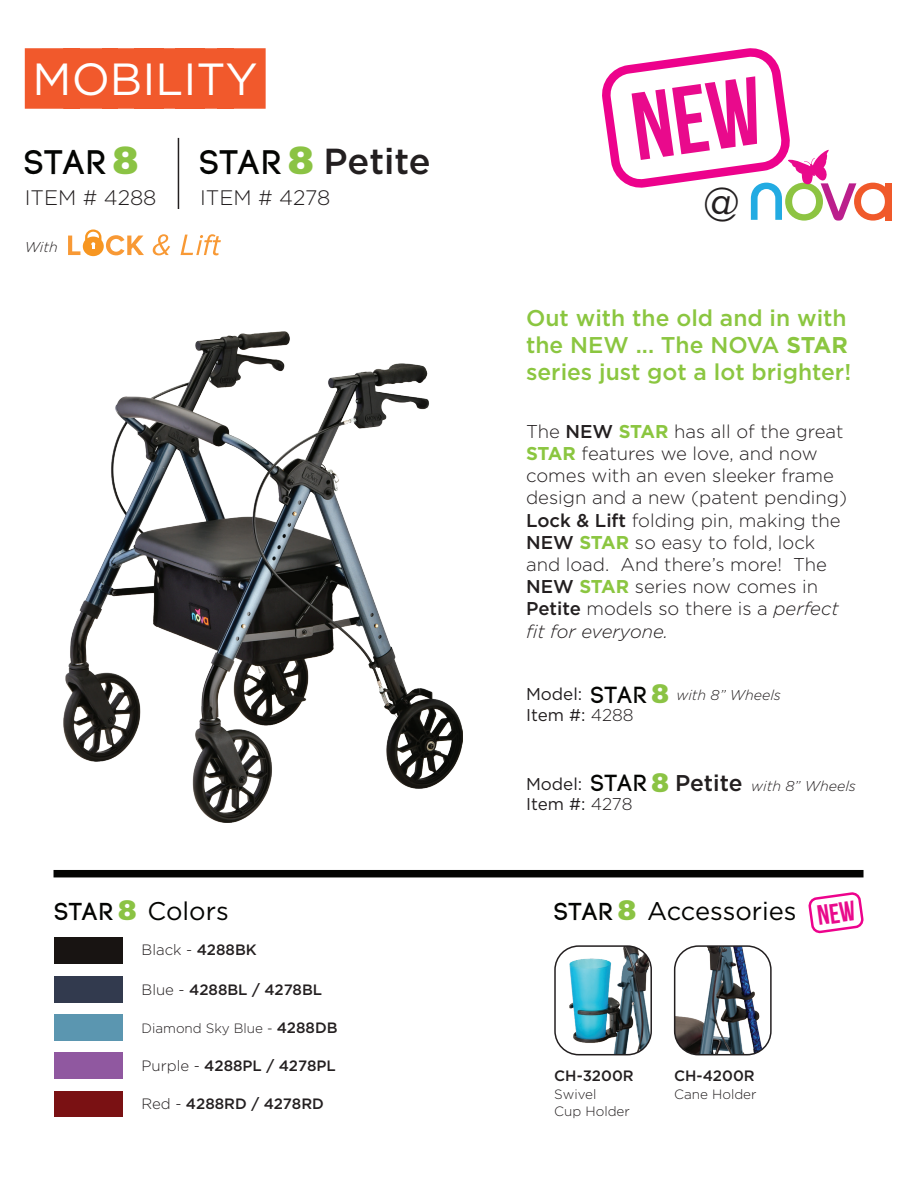
<style>
.page{position:relative;width:918px;height:1188px;background:#fff}
.page>*{position:absolute;margin:0;border:0;box-sizing:border-box;transform-origin:0 0}
.t1{font:45px "Gotham";color:#fff}
.t2{font:44.7px "Century Gothic";color:#231f20}
.t3{font:500 36.15px "Gotham";color:#231f20}
.t4{font:700 34.05px "Code";color:#040503}
.t5{font:25.5px "Gotham";color:#040503}
.t6{font:700 23.25px "Code";color:#040503}
.t7{font:500 22.8px/27.3px "Gotham";color:#8bc640}
.t8{font:300 21px "Gotham";color:#231f20}
.t9{font:300 18.6px/22.2px "Gotham";color:#231f20}
.t10{font:17.1px/20.5px "Gotham";color:#231f20}
.t11{font:500 15px "Gotham";color:#231f20}
.t12{font:300 15px "Gotham";color:#231f20}
.t13{font:italic 300 14.25px "Gotham";color:#231f20}
.t14{font:300 13.5px/16.2px "Gotham";color:#231f20}
.s1{font-family:"Rockwell";font-weight:800;font-size:39.9px;color:#8bc344}
.s2{font-family:"Code";font-weight:700;font-size:34.05px;color:#040503}
.s3{font-family:"Code";font-weight:700;font-size:24.45px}
.s4{font-family:"Rockwell";font-weight:800;font-size:28.65px;color:#8bc344}
.s5{font-weight:500}
.s6{font-weight:300}
.s7{font-weight:500;font-size:15px}
.s8{font-weight:700}
.s9{font-weight:700;color:#8bc640}
.s10{font-style:italic}
.s11{font-family:"Rockwell";font-weight:800;font-size:27.3px;color:#8bc344}
.s12{font-family:"Code";font-weight:700;font-style:normal;font-size:23.25px;color:#040503}
.s13{font-family:"Rockwell";font-weight:800;font-style:normal;font-size:27.3px;color:#8bc344}
.s14{font-weight:500;font-style:normal;font-size:22.8px}
</style>
<div class="page">
<img style="left:64px;top:331px;width:399px;height:491px">
<div style="left:54px;top:870px;width:810px;height:7px;background:#040503"></div>
<div style="left:54px;top:937px;width:69px;height:26px;background:#181412"></div>
<div style="left:54px;top:977px;width:69px;height:26px;background:#323a4e"></div>
<div style="left:54px;top:1015px;width:69px;height:26px;background:#5b96b0"></div>
<div style="left:54px;top:1052px;width:69px;height:26px;background:#9058a0"></div>
<div style="left:54px;top:1091px;width:69px;height:26px;background:#7a1113"></div>
<div style="left:25px;top:48px;width:241px;height:61px;background:#f1592c"></div>
<img style="left:569px;top:948px;width:81px;height:107px">
<div style="left:554px;top:945px;width:98px;height:110px;border:2px solid #231f20;border-radius:24px"></div>
<img style="left:675px;top:948px;width:94px;height:107px">
<div style="left:674px;top:945px;width:98px;height:110px;border:2px solid #231f20;border-radius:24px"></div>
<hr style="left:178px;top:138px;width:1px;height:71px;background:#231f20">
<svg style="left:153px;top:234px;width:17px;height:21px"></svg>
<svg style="left:181px;top:234px;width:40px;height:21px"></svg>
<svg style="left:68px;top:229px;width:76px;height:26px"></svg>
<svg style="left:809px;top:892px;width:55px;height:41px"></svg>
<svg style="left:602px;top:48px;width:290px;height:173px"></svg>
<h1 class="t1" style="left:33px;top:54px;width:227px">MOBILITY</h1>
<h3 class="t4" style="left:25px;top:145px;width:116px">STAR<span class="s1">8</span></h3>
<h3 class="t3" style="left:200px;top:141px;width:232px"><span class="s2">STAR</span> <span class="s1">8</span> Petite</h3>
<p class="t8" style="left:200px;top:186px;width:132px">ITEM # 4278</p>
<p class="t8" style="left:25px;top:186px;width:133px">ITEM # 4288</p>
<h2 class="t2" style="left:702px;top:173px;width:40px">@</h2>
<p class="t13" style="left:25px;top:239px;width:34px">With</p>
<h3 class="t5" style="left:55px;top:896px;width:176px"><span class="s3">STAR</span> <span class="s4">8</span> Colors</h3>
<p class="t12" style="left:142px;top:942px;width:117px">Black - <span class="s5">4288BK</span></p>
<p class="t11" style="left:142px;top:981px;width:182px"><span class="s6">Blue -</span> 4288BL / 4278BL</p>
<p class="t14" style="left:142px;top:1020px;width:198px">Diamond Sky Blue - <span class="s7">4288DB</span></p>
<p class="t11" style="left:142px;top:1057px;width:196px"><span class="s6">Purple -</span> 4288PL / 4278PL</p>
<p class="t11" style="left:142px;top:1096px;width:184px"><span class="s6">Red -</span> 4288RD / 4278RD</p>
<p class="t7" style="left:526px;top:303px;width:327px">Out with the old and in with the NEW ... The NOVA <span class="s8">STAR </span>series just got a lot brighter!</p>
<p class="t9" style="left:526px;top:420px;width:322px">The <span class="s5">NEW</span> <span class="s9">STAR</span> has all of the great<br><span class="s9">STAR</span> features we love, and now comes with an even sleeker frame design and a new (patent pending)<br><span class="s5">Lock &amp; Lift</span> folding pin, making the<br><span class="s5">NEW</span> <span class="s9">STAR</span> so easy to fold, lock and load. And there’s more! The<br><span class="s5">NEW</span> <span class="s9">STAR</span> series now comes in<br><span class="s5">Petite</span> models so there is a <span class="s10">perfect fit for everyone.</span></p>
<p class="t6" style="left:591px;top:683px;width:80px">STAR<span class="s11">8</span></p>
<p class="t10" style="left:526px;top:684px;width:58px">Model:</p>
<p class="t13" style="left:676px;top:687px;width:106px">with 8” Wheels</p>
<p class="t10" style="left:526px;top:704px;width:109px">Item #: <span class="s6">4288</span></p>
<p class="t13" style="left:591px;top:778px;width:266px"><span class="s12">STAR</span> <span class="s13">8</span> <span class="s14">Petite</span> with 8” Wheels</p>
<p class="t10" style="left:526px;top:773px;width:108px">Model:<br>Item #: <span class="s6">4278</span></p>
<h3 class="t5" style="left:555px;top:896px;width:244px"><span class="s3">STAR</span> <span class="s4">8</span> Accessories</h3>
<p class="t11" style="left:554px;top:1068px;width:81px">CH-3200R</p>
<p class="t14" style="left:554px;top:1086px;width:77px">Swivel<br>Cup Holder</p>
<p class="t11" style="left:674px;top:1068px;width:82px">CH-4200R</p>
<p class="t14" style="left:674px;top:1086px;width:84px">Cane Holder</p>
</div>
